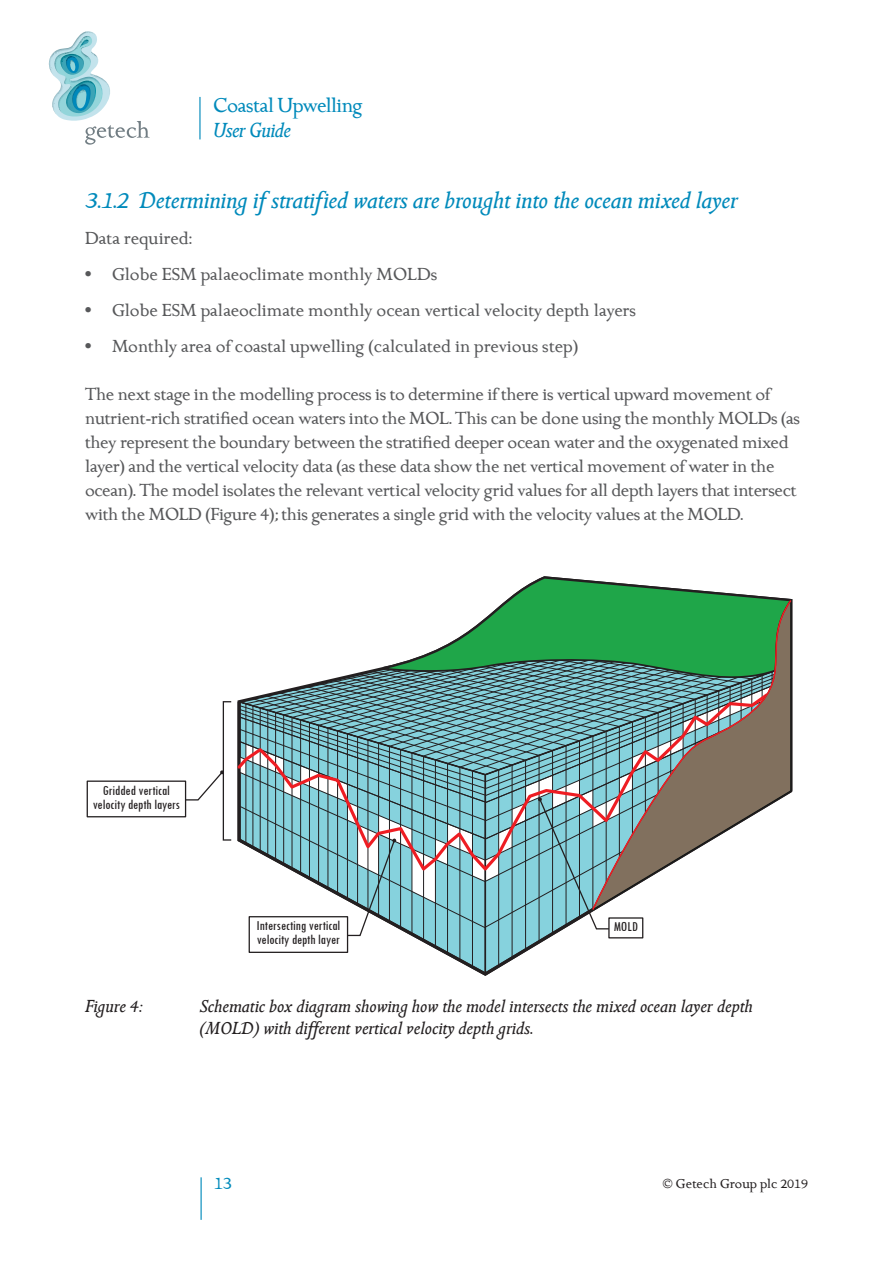
<style>
.page{position:relative;width:893px;height:1263px;background:#fff}
.page>*{position:absolute;margin:0;border:0;box-sizing:border-box;transform-origin:0 0}
.Header_3_-_Sub_Secti{font:italic 24px "Rusty Cockerel ITC Roman";letter-spacing:-.005em;color:#008abb}
.t1{font:21px "Rusty Cockerel ITC Roman";letter-spacing:-.025em;color:#008abb}
.t2{font:italic 21px "Rusty Cockerel ITC Roman";letter-spacing:-.025em;color:#008abb}
.Body_style{font:18px/24px "Rusty Cockerel ITC Roman";letter-spacing:-.02em;color:#57585a}
.Main_Figure_Caption{font:italic 18px/21.6px "Rusty Cockerel ITC Roman";color:#231f20}
.t3{font:18px "Rusty Cockerel ITC Roman";color:#008abb}
.t4{font:condensed 14.1px/14.1px "Tw Cen";color:#231f20}
.t5{font:13.5px "Rusty Cockerel ITC Roman";color:#231f20}
</style>
<div class="page">
<svg style="left:49px;top:31px;width:101px;height:114px"></svg>
<hr style="left:199px;top:97px;width:2px;height:42px;background:#008abb">
<hr style="left:201px;top:1177px;width:1px;height:43px;background:#008abb">
<div style="left:87px;top:780px;width:99px;height:37px;border:1px solid #231f20"></div>
<svg style="left:184px;top:770px;width:39px;height:31px"></svg>
<svg style="left:237px;top:578px;width:555px;height:397px"></svg>
<div style="left:223px;top:701px;width:9px;height:140px;border:1px solid #231f20"></div>
<p class="t1" style="left:213px;top:92px;width:151px">Coastal Upwelling</p>
<p class="t2" style="left:213px;top:118px;width:79px">User Guide</p>
<p class="Header_3_-_Sub_Secti" style="left:85px;top:186px;width:655px">3.1.2 Determining if stratified waters are brought into the ocean mixed layer</p>
<p class="Body_style" style="left:85px;top:227px;width:109px">Data required:</p>
<p class="Body_style" style="left:85px;top:263px;width:354px">• Globe ESM palaeoclimate monthly MOLDs</p>
<p class="Body_style" style="left:85px;top:299px;width:553px">• Globe ESM palaeoclimate monthly ocean vertical velocity depth layers</p>
<p class="Body_style" style="left:85px;top:335px;width:495px">• Monthly area of coastal upwelling (calculated in previous step)</p>
<p class="Body_style" style="left:85px;top:383px;width:716px">The next stage in the modelling process is to determine if there is vertical upward movement of nutrient-rich stratified ocean waters into the MOL. This can be done using the monthly MOLDs (as they represent the boundary between the stratified deeper ocean water and the oxygenated mixed layer) and the vertical velocity data (as these data show the net vertical movement of water in the ocean). The model isolates the relevant vertical velocity grid values for all depth layers that intersect with the MOLD (Figure 4); this generates a single grid with the velocity values at the MOLD.</p>
<p class="t4" style="left:93px;top:783px;width:89px;text-align:center">Gridded vertical velocity depth layers</p>
<p class="t4" style="left:256px;top:918px;width:85px">Intersecting vertical velocity depth layer</p>
<p class="t4" style="left:614px;top:919px;width:26px">MOLD</p>
<p class="Main_Figure_Caption" style="left:85px;top:996px;width:60px">Figure 4:</p>
<p class="Main_Figure_Caption" style="left:200px;top:996px;width:554px">Schematic box diagram showing how the model intersects the mixed ocean layer depth (MOLD) with different vertical velocity depth grids.</p>
<p class="t3" style="left:214px;top:1172px;width:19px">13</p>
<p class="t5" style="left:662px;top:1175px;width:147px">© Getech Group plc 2019</p>
</div>
